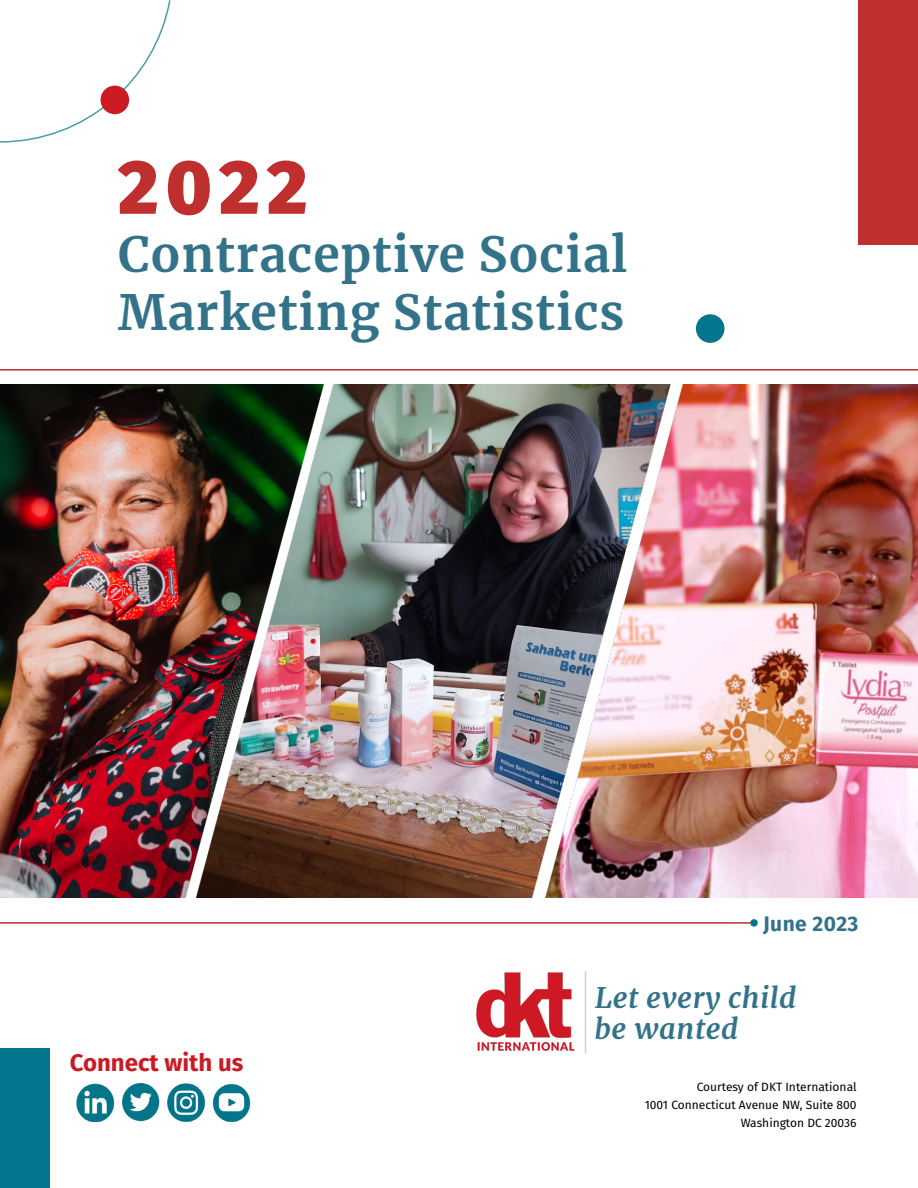
<style>
.page{position:relative;width:918px;height:1188px;background:#fff}
.page>*{position:absolute;margin:0;border:0;box-sizing:border-box;transform-origin:0 0}
.t1{font:900 76.5px "Fira Sans";color:#be2f2e}
.t2{font:700 48px/57.6px "Merriweather";letter-spacing:.02em;color:#33738a}
.t3{font:italic 700 28.5px "Merriweather";letter-spacing:.02em;color:#33738a}
.t4{font:700 24px "Fira Sans";color:#cc1a24}
.t5{font:700 21px "Fira Sans";letter-spacing:.02em;color:#33738a}
.t6{font:12px/18px "Fira Sans";color:#000;text-align:right}
</style>
<div class="page">
<img style="left:0;top:384px;width:918px;height:514px">
<img style="left:476px;top:972px;width:98px;height:79px">
<div style="left:858px;top:0;width:60px;height:245px;background:#be2f2e"></div>
<div style="left:0;top:1048px;width:50px;height:140px;background:#03758c"></div>
<svg style="left:0;top:0;width:171px;height:143px"></svg>
<div style="left:101px;top:86px;width:28px;height:28px;background:#cc1a24;border-radius:50%"></div>
<div style="left:696px;top:314px;width:29px;height:29px;background:#03758c;border-radius:50%"></div>
<hr style="left:585px;top:971px;width:1px;height:83px;background:#d0d2d2">
<img style="left:76px;top:1083px;width:175px;height:39px">
<hr style="left:0;top:922px;width:754px;height:2px;background:#be2f2e">
<hr style="left:0;top:369px;width:918px;height:2px;background:#be2f2e">
<div style="left:750px;top:919px;width:8px;height:8px;background:#03758c;border-radius:50%"></div>
<h1 class="t1" style="left:118px;top:119px;width:191px">2022</h1>
<h2 class="t2" style="left:118px;top:225px;width:511px">Contraceptive Social<br>Marketing Statistics</h2>
<h3 class="t5" style="left:763px;top:906px;width:97px">June 2023</h3>
<h3 class="t4" style="left:70px;top:1042px;width:175px">Connect with us</h3>
<h3 class="t3" style="left:595px;top:978px;width:203px">Let every child</h3>
<h3 class="t3" style="left:594px;top:1009px;width:145px">be wanted</h3>
<p class="t6" style="left:645px;top:1077px;width:213px">Courtesy of DKT International<br>1001 Connecticut Avenue NW, Suite 800<br>Washington DC 20036</p>
</div>
